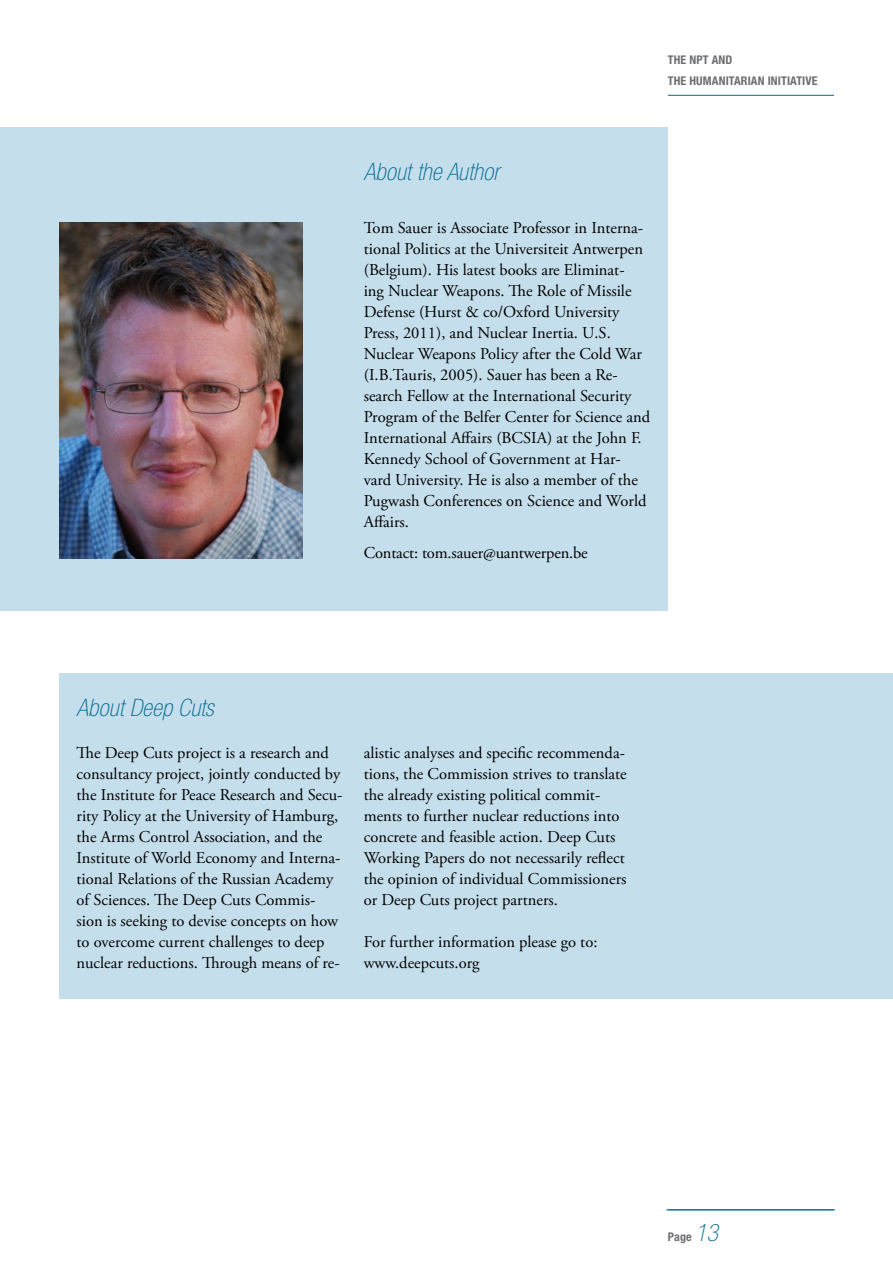
<style>
.page{position:relative;width:893px;height:1263px;background:#fff}
.page>*{position:absolute;margin:0;border:0;box-sizing:border-box;transform-origin:0 0}
.t1{font:italic 100 condensed 24px "Helvetica Neue LT Std";letter-spacing:.005em;color:#006991}
.t2{font:16.5px/21px "Adobe Garamond Pro";color:#000}
.t3{font:700 condensed 12px/21px "Helvetica Neue LT Std";letter-spacing:.01em;color:#6d6e71}
.s1{font-weight:100;font-style:italic;font-size:24px;color:#006991}
</style>
<div class="page">
<hr style="left:668px;top:1209px;width:167px;height:1px;background:#006991">
<hr style="left:668px;top:95px;width:166px;height:1px;background:#006991">
<hr style="left:666px;top:1209px;width:167px;height:1px;background:#006991">
<div style="left:60px;top:674px;width:833px;height:325px;background:#c5deeb"></div>
<div style="left:0;top:128px;width:668px;height:483px;background:#c5deeb"></div>
<img style="left:60px;top:222px;width:243px;height:336px">
<p class="t3" style="left:668px;top:49px;width:151px">THE NPT AND<br>THE HUMANITARIAN IN ITIATIVE</p>
<h1 class="t1" style="left:364px;top:158px;width:137px">About the Author</h1>
<p class="t2" style="left:364px;top:217px;width:288px">Tom Sauer is Associate Professor in Interna&shy;tional Politics at the Universiteit Antwerpen (Belgium). His latest books are Eliminat-<br>ing Nuclear Weapons. The Role of Missile Defense (Hurst &amp; co/Oxford University Press, 2011), and Nuclear Inertia. U.S.<br>Nuclear Weapons Policy after the Cold War (I.B.Tauris, 2005). Sauer has been a Re&shy;search Fellow at the International Security Program of the Belfer Center for Science and International Affairs (BCSIA) at the John F.<br>Kennedy School of Government at Har&shy;vard University. He is also a member of the Pugwash Conferences on Science and World Affairs.</p>
<p class="t2" style="left:364px;top:543px;width:226px">Contact: tom.sauer@uantwerpen.be</p>
<h1 class="t1" style="left:77px;top:694px;width:139px">About Deep Cuts</h1>
<p class="t2" style="left:77px;top:742px;width:267px">The Deep Cuts project is a research and consultancy project, jointly conducted by the Institute for Peace Research and Secu&shy;rity Policy at the University of Hamburg, the Arms Control Association, and the Institute of World Economy and Interna&shy;tional Relations of the Russian Academy of Sciences. The Deep Cuts Commis&shy;sion is seeking to devise concepts on how to overcome current challenges to deep nuclear reductions. Through means of re-</p>
<p class="t2" style="left:364px;top:742px;width:265px">alistic analyses and specific recommenda&shy;tions, the Commission strives to translate the already existing political commit&shy;ments to further nuclear reductions into concrete and feasible action. Deep Cuts Working Papers do not necessarily reflect the opinion of individual Commissioners or Deep Cuts project partners.</p>
<p class="t2" style="left:364px;top:932px;width:235px">For further information please go to: www.deepcuts.org</p>
<p class="t3" style="left:668px;top:1226px;width:52px">PAGE <span class="s1">13</span></p>
</div>
